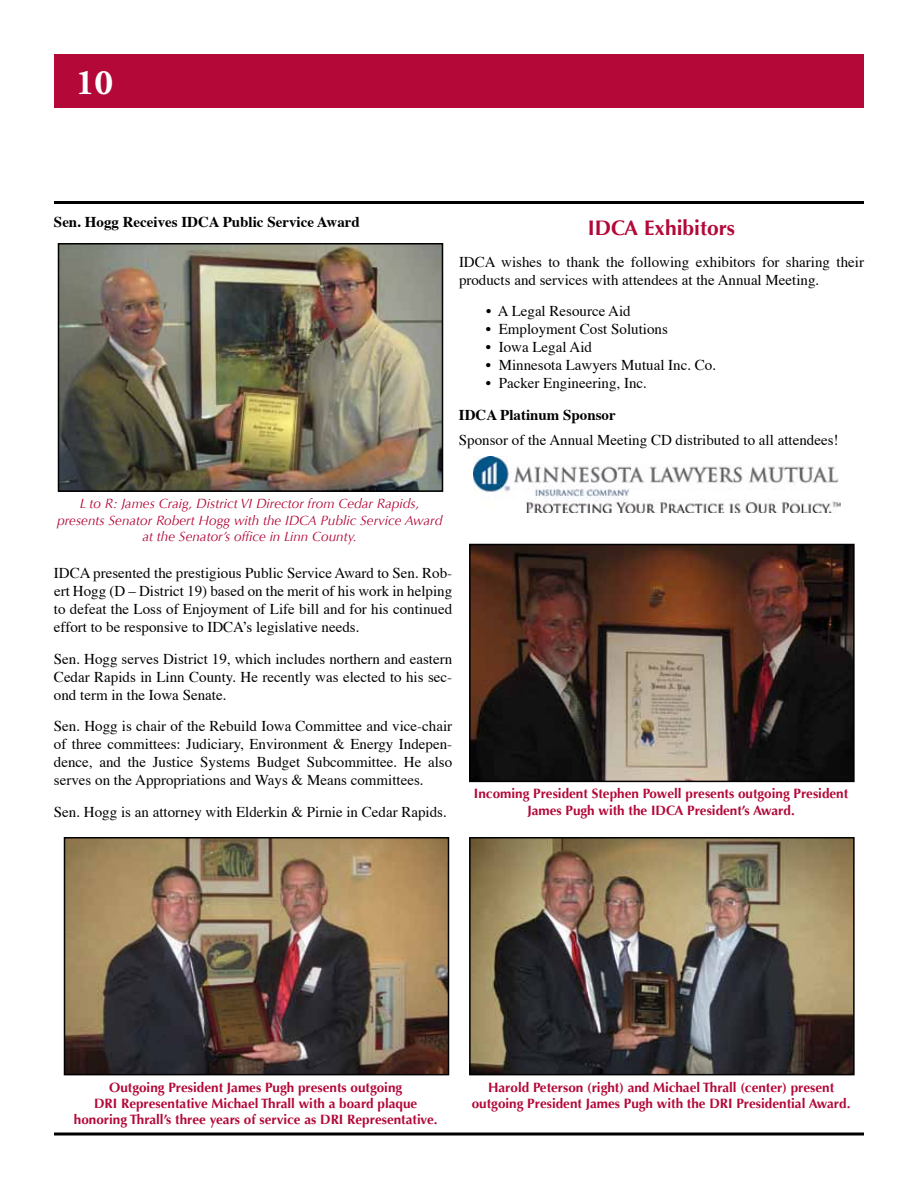
<style>
.page{position:relative;width:918px;height:1188px;background:#fff}
.page>*{position:absolute;margin:0;border:0;box-sizing:border-box;transform-origin:0 0}
.t1{font:700 36px "Adobe Garamond Pro";color:#fff}
.t2{font:700 21px "Optima";color:#b30838}
.t3{font:15px/18px "Times";color:#000;text-align:justify}
.t4{font:700 15px "Times";color:#000}
.t5{font:700 13.5px/16.2px "Optima";color:#b30838;text-align:center}
.t6{font:italic 13.5px/16.2px "Optima";color:#b30838;text-align:center}
</style>
<div class="page">
<div style="left:54px;top:54px;width:810px;height:54px;background:#b30838"></div>
<hr style="left:54px;top:201px;width:810px;height:3px;background:#000">
<svg style="left:54px;top:1132px;width:810px;height:4px;background:#3f3f3f"></svg>
<img style="left:61px;top:246px;width:379px;height:243px">
<div style="left:58px;top:243px;width:385px;height:249px;border:2px solid #000"></div>
<img style="left:473px;top:456px;width:368px;height:57px">
<img style="left:472px;top:547px;width:380px;height:232px">
<div style="left:469px;top:544px;width:386px;height:238px;border:2px solid #000"></div>
<img style="left:67px;top:840px;width:379px;height:232px">
<div style="left:64px;top:837px;width:385px;height:238px;border:2px solid #000"></div>
<img style="left:472px;top:840px;width:380px;height:232px">
<div style="left:469px;top:837px;width:386px;height:238px;border:2px solid #000"></div>
<h1 class="t1" style="left:76px;top:61px;width:39px">10</h1>
<p class="t4" style="left:54px;top:208px;width:307px">Sen. Hogg Receives IDCA Public Service Award</p>
<h2 class="t2" style="left:588px;top:216px;width:149px">IDCA Exhibitors</h2>
<p class="t3" style="left:459px;top:252px;width:406px">IDCA wishes to thank the following exhibitors for sharing their products and services with attendees at the Annual Meeting.</p>
<p class="t3" style="left:486px;top:301px;width:146px">• A Legal Resource Aid</p>
<p class="t3" style="left:486px;top:319px;width:183px">• Employment Cost Solutions</p>
<p class="t3" style="left:486px;top:337px;width:108px">• Iowa Legal Aid</p>
<p class="t3" style="left:486px;top:355px;width:232px">• Minnesota Lawyers Mutual Inc. Co.</p>
<p class="t3" style="left:486px;top:373px;width:163px">• Packer Engineering, Inc.</p>
<p class="t4" style="left:459px;top:400px;width:158px">IDCA Platinum Sponsor</p>
<p class="t3" style="left:459px;top:429px;width:381px">Sponsor of the Annual Meeting CD distributed to all attendees!</p>
<p class="t6" style="left:57px;top:496px;width:387px">L to R: James Craig, District VI Director from Cedar Rapids, presents Senator Robert Hogg with the IDCA Public Service Award at the Senator’s office in Linn County.</p>
<p class="t3" style="left:54px;top:563px;width:400px">IDCA presented the prestigious Public Service Award to Sen. Rob&shy;ert Hogg (D – District 19) based on the merit of his work in helping to defeat the Loss of Enjoyment of Life bill and for his continued effort to be responsive to IDCA’s legislative needs.</p>
<p class="t3" style="left:54px;top:648px;width:400px">Sen. Hogg serves District 19, which includes northern and eastern Cedar Rapids in Linn County. He recently was elected to his sec&shy;ond term in the Iowa Senate.</p>
<p class="t3" style="left:54px;top:716px;width:400px">Sen. Hogg is chair of the Rebuild Iowa Committee and vice-chair of three committees: Judiciary, Environment &amp; Energy Indepen&shy;dence, and the Justice Systems Budget Subcommittee. He also serves on the Appropriations and Ways &amp; Means committees.</p>
<p class="t3" style="left:54px;top:801px;width:394px">Sen. Hogg is an attorney with Elderkin &amp; Pirnie in Cedar Rapids.</p>
<p class="t5" style="left:474px;top:786px;width:376px">Incoming President Stephen Powell presents outgoing President<br>James Pugh with the IDCA President’s Award.</p>
<p class="t5" style="left:74px;top:1079px;width:365px">Outgoing President James Pugh presents outgoing<br>DRI Representative Michael Thrall with a board plaque honoring Thrall’s three years of service as DRI Representative.</p>
<p class="t5" style="left:472px;top:1079px;width:380px">Harold Peterson (right) and Michael Thrall (center) present outgoing President James Pugh with the DRI Presidential Award.</p>
</div>
